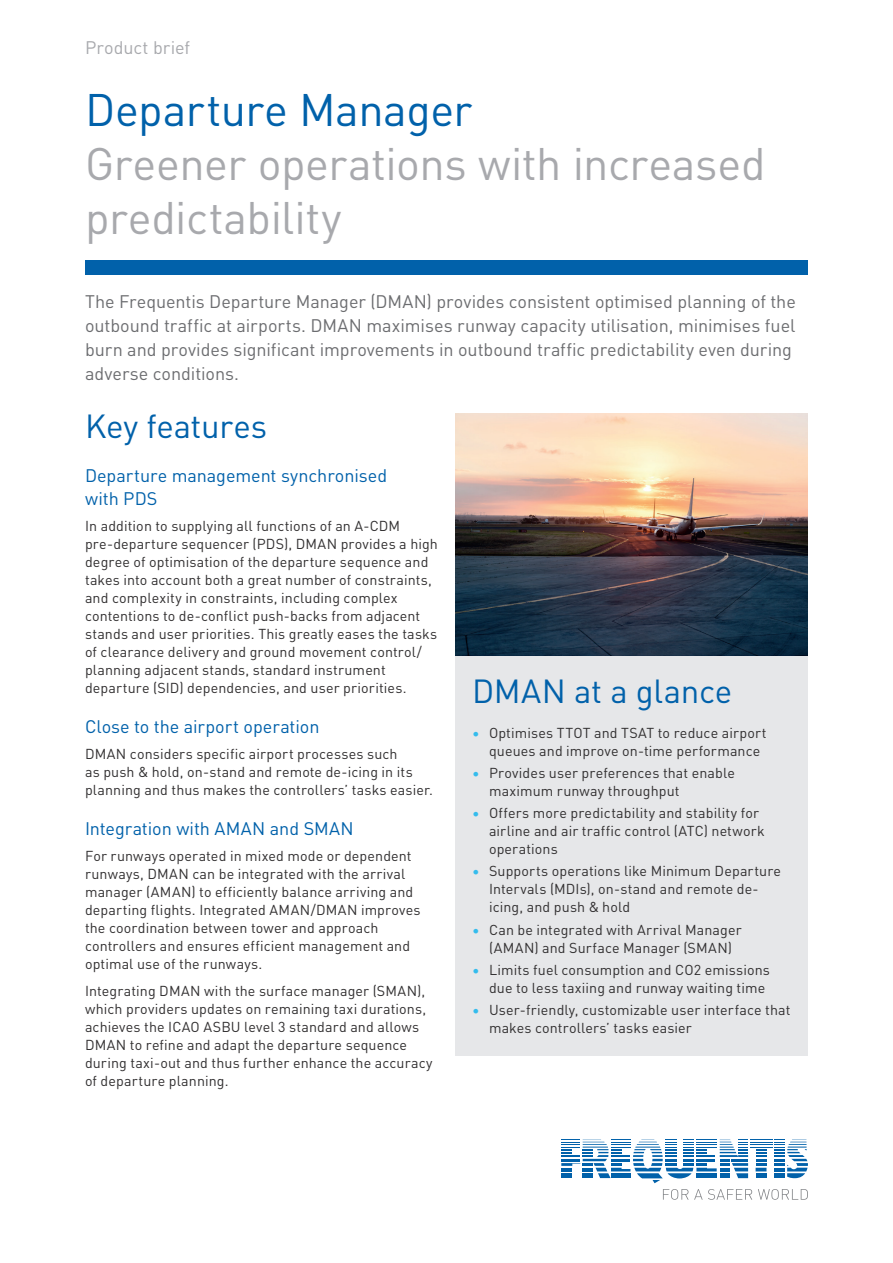
<style>
.page{position:relative;width:893px;height:1263px;background:#fff}
.page>*{position:absolute;margin:0;border:0;box-sizing:border-box;transform-origin:0 0}
.t1{font:45px/54px "DINOT";letter-spacing:-.01em;color:#a8a9ad}
.t2{font:45px "DINOT";letter-spacing:-.01em;color:#0161aa}
.t3{font:33px "DINOT";letter-spacing:-.01em;color:#0161aa}
.t4{font:18px/24px "DINOT";letter-spacing:-.005em;color:#6c6d70}
.t5{font:18px/22.5px "DINOT";letter-spacing:-.005em;color:#0161aa}
.t6{font:18px "DINOT";color:#a8a9ad}
.t7{font:14.25px/18px "DINOT";letter-spacing:.01em;color:#312f30}
.s1{color:#34bced}
</style>
<div class="page">
<svg style="left:663px;top:1189px;width:145px;height:11px"></svg>
<svg style="left:561px;top:1140px;width:247px;height:43px"></svg>
<div style="left:85px;top:261px;width:723px;height:14px;background:#0161aa"></div>
<div style="left:455px;top:652px;width:353px;height:404px;background:#e6e7e9"></div>
<img style="left:455px;top:413px;width:353px;height:242px">
<p class="t6" style="left:85px;top:34px;width:107px">Product brief</p>
<h1 class="t2" style="left:85px;top:75px;width:389px">Departure Manager</h1>
<h1 class="t1" style="left:85px;top:134px;width:682px">Greener operations with increased predictability</h1>
<p class="t4" style="left:85px;top:288px;width:712px">The Frequentis Departure Manager (DMAN) provides consistent optimised planning of the outbound traffic at airports. DMAN maximises runway capacity utilisation, minimises fuel burn and provides significant improvements in outbound traffic predictability even during adverse conditions.</p>
<h2 class="t3" style="left:85px;top:401px;width:184px">Key features</h2>
<p class="t5" style="left:85px;top:463px;width:304px">Departure management synchronised with PDS</p>
<p class="t7" style="left:85px;top:516px;width:354px">In addition to supplying all functions of an A-CDM pre-departure sequencer (PDS), DMAN provides a high degree of optimisation of the departure sequence and takes into account both a great number of constraints, and complexity in constraints, including complex contentions to de-conflict push-backs from adjacent stands and user priorities. This greatly eases the tasks of clearance delivery and ground movement control/ planning adjacent stands, standard instrument departure (SID) dependencies, and user priorities.</p>
<p class="t5" style="left:85px;top:714px;width:236px">Close to the airport operation</p>
<p class="t7" style="left:85px;top:744px;width:349px">DMAN considers specific airport processes such<br>as push &amp; hold, on-stand and remote de-icing in its planning and thus makes the controllers’ tasks easier.</p>
<p class="t5" style="left:85px;top:816px;width:270px">Integration with AMAN and SMAN</p>
<p class="t7" style="left:85px;top:846px;width:337px">For runways operated in mixed mode or dependent runways, DMAN can be integrated with the arrival manager (AMAN) to efficiently balance arriving and departing flights. Integrated AMAN/DMAN improves the coordination between tower and approach controllers and ensures efficient management and optimal use of the runways.</p>
<p class="t7" style="left:85px;top:981px;width:349px">Integrating DMAN with the surface manager (SMAN), which providers updates on remaining taxi durations, achieves the ICAO ASBU level 3 standard and allows DMAN to refine and adapt the departure sequence during taxi-out and thus further enhance the accuracy of departure planning.</p>
<h2 class="t3" style="left:472px;top:665px;width:262px">DMAN at a glance</h2>
<p class="t7" style="left:489px;top:722px;width:279px;text-indent:-17px"><span class="s1">•</span> Optimises TTOT and TSAT to reduce airport queues and improve on-time performance</p>
<p class="t7" style="left:489px;top:763px;width:247px;text-indent:-17px"><span class="s1">•</span> Provides user preferences that enable maximum runway throughput</p>
<p class="t7" style="left:489px;top:803px;width:277px;text-indent:-17px"><span class="s1">•</span> Offers more predictability and stability for airline and air traffic control (ATC) network operations</p>
<p class="t7" style="left:489px;top:861px;width:294px;text-indent:-17px"><span class="s1">•</span> Supports operations like Minimum Departure<br>Intervals (MDIs), on-stand and remote de&shy;icing, and push &amp; hold</p>
<p class="t7" style="left:472px;top:919px;width:271px;text-align:center"><span class="s1">•</span> Can be integrated with Arrival Manager (AMAN) and Surface Manager (SMAN)</p>
<p class="t7" style="left:489px;top:960px;width:283px;text-indent:-17px"><span class="s1">•</span> Limits fuel consumption and CO2 emissions due to less taxiing and runway waiting time</p>
<p class="t7" style="left:489px;top:1000px;width:303px;text-indent:-17px"><span class="s1">•</span> User-friendly, customizable user interface that makes controllers’ tasks easier</p>
</div>
